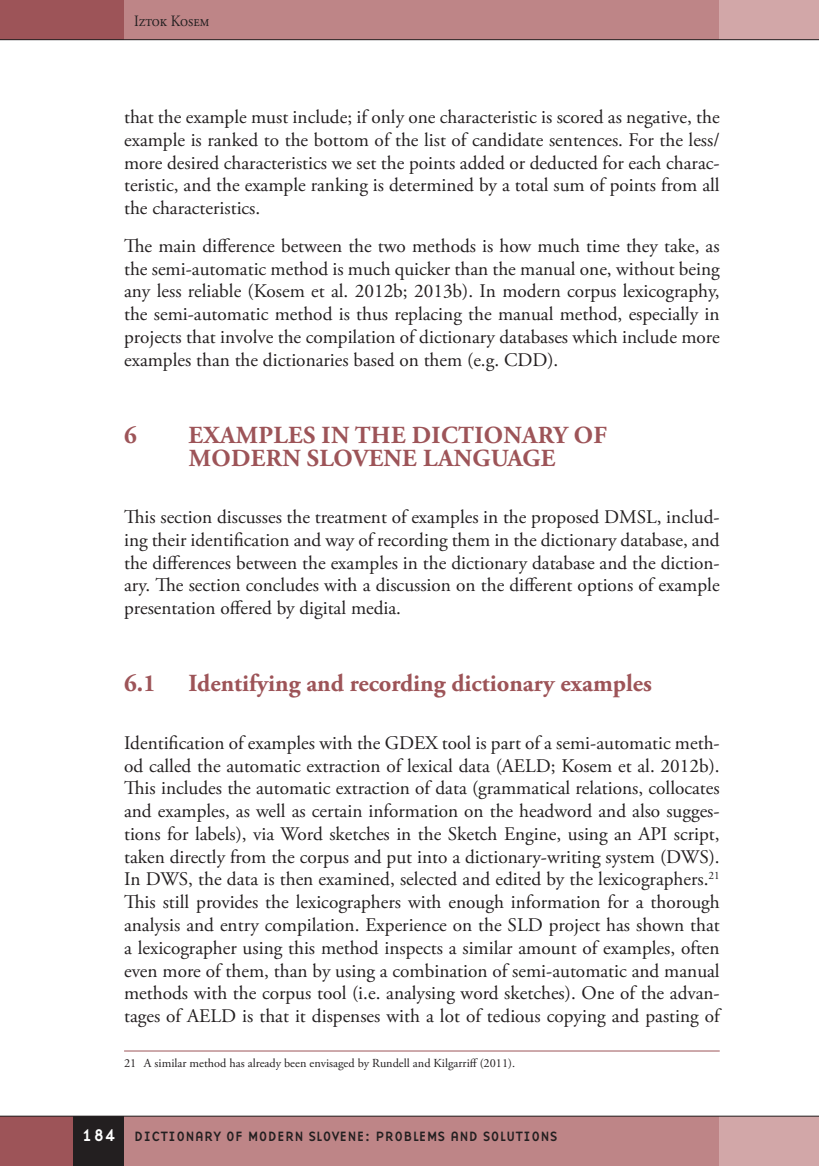
<style>
.page{position:relative;width:819px;height:1166px;background:#fff}
.page>*{position:absolute;margin:0;border:0;box-sizing:border-box;transform-origin:0 0}
.R_Naslov_-_Prva_rave{font:700 24.5px/22.8px "Adobe Garamond Pro";letter-spacing:.015em;color:#9d5458}
.R_Naslov_-_Druga_rav{font:700 24.5px "Adobe Garamond Pro";color:#9d5458}
.t1{font:19.25px/22.8px "Adobe Garamond Pro";color:#231f20;text-align:justify}
.t2{font:17.5px "Base Nine";color:#fff}
.t3{font:15.75px "Adobe Garamond Pro";color:#231f20;scale:.9 1}
.t4{font:14px "Base Nine";color:#231f20}
.opombe{font:12.25px "Adobe Garamond Pro";color:#231f20}
</style>
<div class="page">
<div style="left:124px;top:1116px;width:620px;height:50px;background:#be8587"></div>
<div style="left:719px;top:1116px;width:100px;height:50px;background:#d2a7a8"></div>
<div style="left:122px;top:0;width:597px;height:40px;background:#be8587"></div>
<div style="left:719px;top:0;width:100px;height:40px;background:#d2a7a8"></div>
<div style="left:0;top:1116px;width:74px;height:50px;background:#9d5458"></div>
<div style="left:74px;top:1116px;width:50px;height:50px;background:#231f20"></div>
<div style="left:0;top:0;width:124px;height:40px;background:#9d5458"></div>
<hr style="left:0;top:39px;width:819px;height:1px;background:#231f20">
<hr style="left:0;top:1116px;width:819px;height:1px;background:#231f20">
<hr style="left:124px;top:1050px;width:595px;height:1px;background:#9d5458">
<p class="t3" style="left:134px;top:11px;width:85px">Iztok Kosem</p>
<p class="t1" style="left:124px;top:106px;width:597px">that the example must include; if only one characteristic is scored as negative, the example is ranked to the bottom of the list of candidate sentences. For the less/ more desired characteristics we set the points added or deducted for each charac&shy;teristic, and the example ranking is determined by a total sum of points from all the characteristics.</p>
<p class="t1" style="left:124px;top:235px;width:597px">The main difference between the two methods is how much time they take, as the semi-automatic method is much quicker than the manual one, without being any less reliable (Kosem et al. 2012b; 2013b). In modern corpus lexicography, the semi-automatic method is thus replacing the manual method, especially in projects that involve the compilation of dictionary databases which include more examples than the dictionaries based on them (e.g. CDD).</p>
<p class="R_Naslov_-_Prva_rave" style="left:124px;top:424px;width:14px">6</p>
<p class="R_Naslov_-_Prva_rave" style="left:188px;top:424px;width:420px">EXAMPLES IN THE DICTIONARY OF<br>MODERN SLOVENE LANGUAGE</p>
<p class="t1" style="left:124px;top:506px;width:597px">This section discusses the treatment of examples in the proposed DMSL, includ&shy;ing their identification and way of recording them in the dictionary database, and the differences between the examples in the dictionary database and the diction&shy;ary. The section concludes with a discussion on the different options of example presentation offered by digital media.</p>
<p class="R_Naslov_-_Druga_rav" style="left:124px;top:669px;width:33px">6.1</p>
<p class="R_Naslov_-_Druga_rav" style="left:188px;top:669px;width:465px">Identifying and recording dictionary examples</p>
<p class="t1" style="left:124px;top:732px;width:597px">Identification of examples with the GDEX tool is part of a semi-automatic meth&shy;od called the automatic extraction of lexical data (AELD; Kosem et al. 2012b).<br>This includes the automatic extraction of data (grammatical relations, collocates and examples, as well as certain information on the headword and also sugges&shy;tions for labels), via Word sketches in the Sketch Engine, using an API script, taken directly from the corpus and put into a dictionary-writing system (DWS).<br>In DWS, the data is then examined, selected and edited by the lexicographers.<sup>21<br></sup>This still provides the lexicographers with enough information for a thorough analysis and entry compilation. Experience on the SLD project has shown that a lexicographer using this method inspects a similar amount of examples, often even more of them, than by using a combination of semi-automatic and manual methods with the corpus tool (i.e. analysing word sketches). One of the advan&shy;tages of AELD is that it dispenses with a lot of tedious copying and pasting of</p>
<p class="opombe" style="left:124px;top:1055px;width:392px">21 A similar method has already been envisaged by Rundell and Kilgarriff (2011).</p>
<p class="t2" style="left:81px;top:1123px;width:37px">184</p>
<p class="t4" style="left:134px;top:1126px;width:425px">DICTIONARY OF MODERN SLOVENE: PROBLEMS AND SOLUTIONS</p>
</div>
